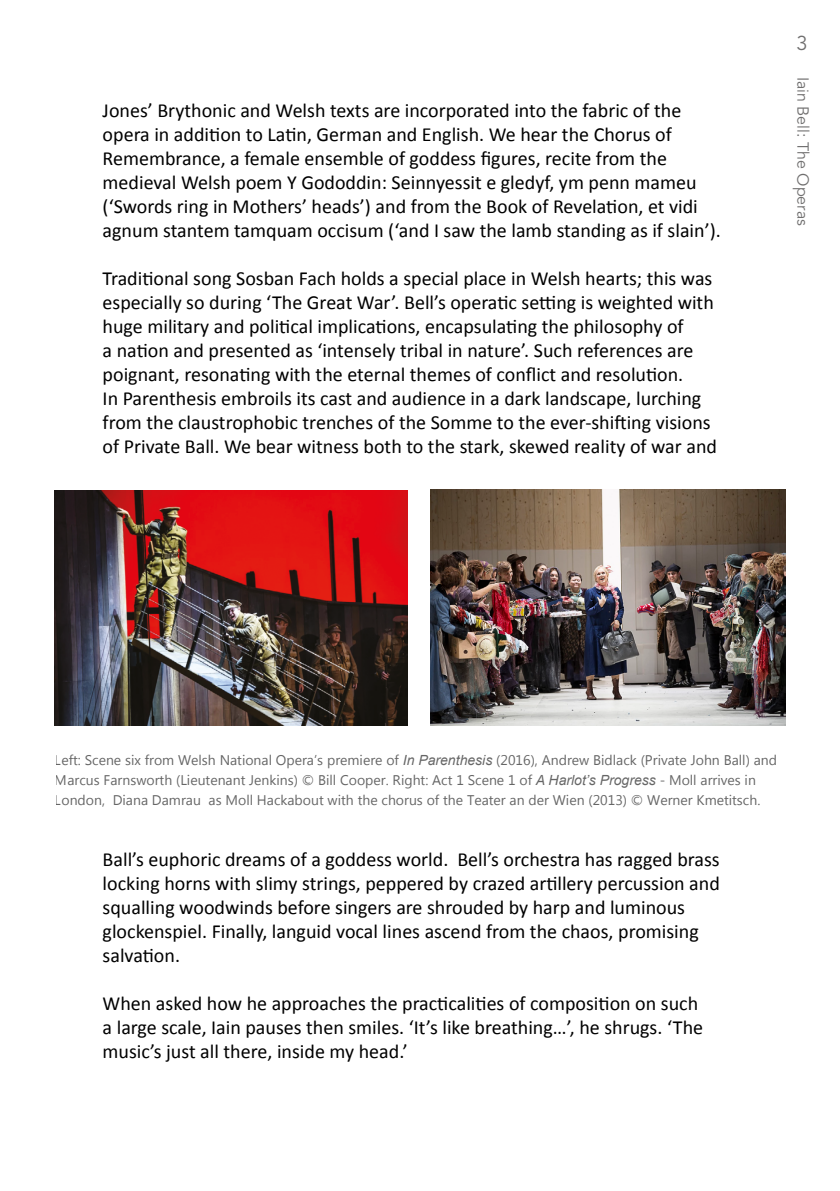
<style>
.page{position:relative;width:840px;height:1191px;background:#fff}
.page>*{position:absolute;margin:0;border:0;box-sizing:border-box;transform-origin:0 0}
.t1{font:20px/24px "Calibri";color:#000}
.t2{font:20px "Avenir LT Std";color:#706f6f}
.t3{font:16px "Avenir LT Std";color:#706f6f}
.t4{font:14px/20px "Microsoft New Tai Lue";color:#000}
.s1{font-family:"Arial";font-style:italic}
</style>
<div class="page">
<img style="left:430px;top:489px;width:354px;height:236px">
<img style="left:55px;top:490px;width:352px;height:235px">
<p class="t1" style="left:103px;top:98px;width:619px">Jones’ Brythonic and Welsh texts are incorporated into the fabric of the opera in addition to Latin, German and English. We hear the Chorus of Remembrance, a female ensemble of goddess figures, recite from the medieval Welsh poem Y Gododdin: Seinnyessit e gledyf, ym penn mameu (‘Swords ring in Mothers’ heads’) and from the Book of Revelation, et vidi agnum stantem tamquam occisum (‘and I saw the lamb standing as if slain’).</p>
<p class="t1" style="left:103px;top:266px;width:615px">Traditional song Sosban Fach holds a special place in Welsh hearts; this was especially so during ‘The Great War’. Bell’s operatic setting is weighted with huge military and political implications, encapsulating the philosophy of<br>a nation and presented as ‘intensely tribal in nature’. Such references are poignant, resonating with the eternal themes of conflict and resolution.<br>In Parenthesis embroils its cast and audience in a dark landscape, lurching from the claustrophobic trenches of the Somme to the ever-shifting visions of Private Ball. We bear witness both to the stark, skewed reality of war and</p>
<p class="t2" style="left:795px;top:32px;width:13px">3</p>
<p class="t3" style="left:811px;top:77px;width:151px;rotate:90deg">Iain Bell: The Operas</p>
<p class="t4" style="left:55px;top:751px;width:723px">Left: Scene six from Welsh National Opera’s premiere of <span class="s1">In Parenthesis</span> (2016), Andrew Bidlack (Private John Ball) and<br>Marcus Farnsworth (Lieutenant Jenkins) © Bill Cooper. Right: Act 1 Scene 1 of <span class="s1">A Harlot’s Progress</span> - Moll arrives in<br>London, Diana Damrau as Moll Hackabout with the chorus of the Teater an der Wien (2013) © Werner Kmetitsch.</p>
<p class="t1" style="left:103px;top:847px;width:618px">Ball’s euphoric dreams of a goddess world. Bell’s orchestra has ragged brass locking horns with slimy strings, peppered by crazed artillery percussion and squalling woodwinds before singers are shrouded by harp and luminous glockenspiel. Finally, languid vocal lines ascend from the chaos, promising salvation.</p>
<p class="t1" style="left:103px;top:991px;width:601px">When asked how he approaches the practicalities of composition on such a large scale, Iain pauses then smiles. ‘It’s like breathing…’, he shrugs. ‘The music’s just all there, inside my head.’</p>
</div>
